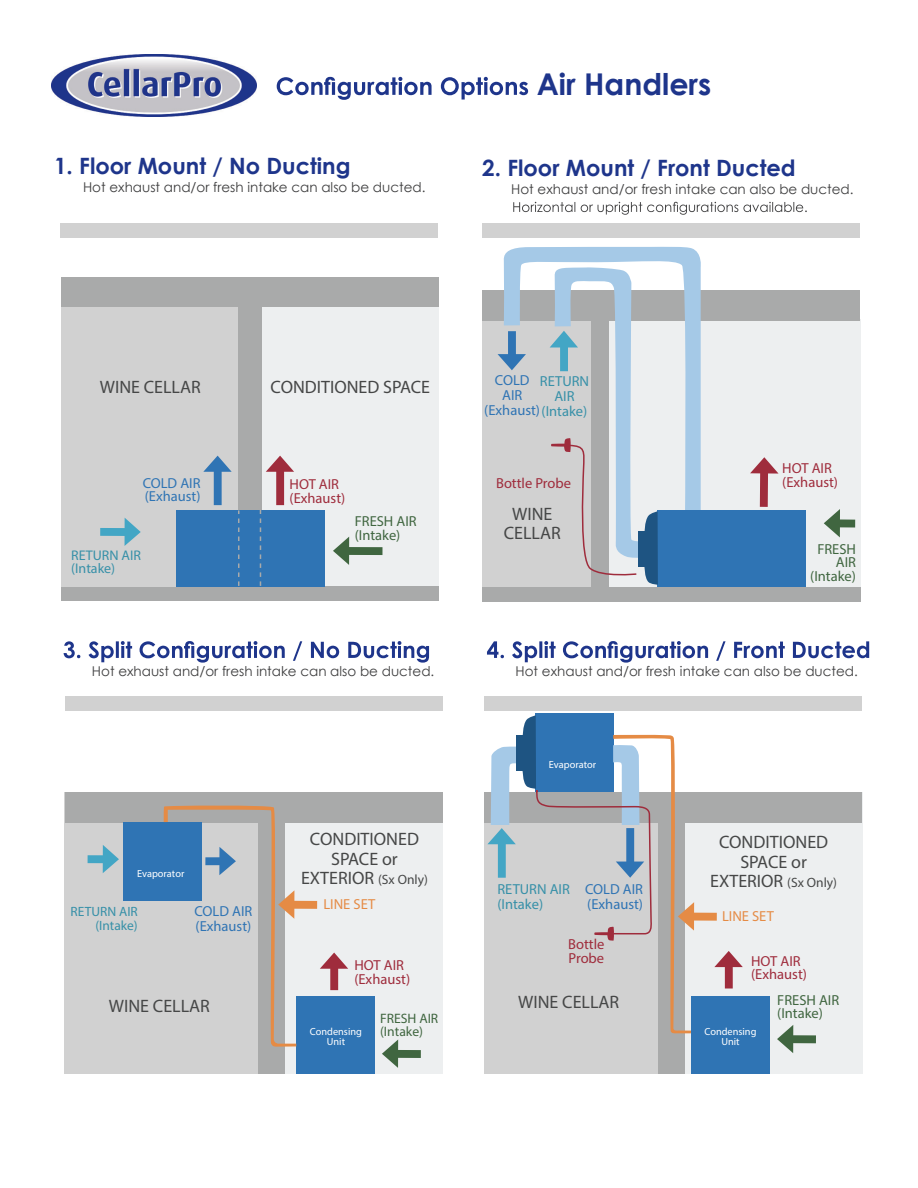
<style>
.page{position:relative;width:918px;height:1188px;background:#fff}
.page>*{position:absolute;margin:0;border:0;box-sizing:border-box;transform-origin:0 0}
.t1{font:700 30px "Century Gothic";color:#1e358b}
.t2{font:700 22.5px "Century Gothic";color:#1e358b}
.t3{font:18px/19.5px "Myriad Pro";color:#464747;text-align:center}
.t4{font:14.55px/13.5px "Myriad Pro";color:#9f2c3c}
.t5{font:14.55px/15px "Myriad Pro";color:#2f74b4}
.t6{font:14.55px/13.5px "Myriad Pro";color:#406640}
.t7{font:14.55px/15px "Myriad Pro";color:#3790a8;text-align:center}
.t8{font:14.55px "Myriad Pro";color:#e58b45}
.t9{font:13.95px/13.8px "Myriad Pro";color:#3790a8}
.t10{font:13.65px/12.8px "Myriad Pro";color:#406640}
.t11{font:13.5px "Century Gothic";color:#3e3e3f}
.t12{font:13.5px/14px "Myriad Pro";color:#3790a8;text-align:right}
.t13{font:10.35px/10.2px "Myriad Pro";color:#fff;text-align:center}
.s1{color:#3790a8}
.s2{font-size:13.5px}
</style>
<div class="page">
<img style="left:51px;top:54px;width:206px;height:62px">
<svg style="left:277px;top:77px;width:251px;height:23px"></svg>
<svg style="left:513px;top:202px;width:294px;height:13px"></svg>
<svg style="left:487px;top:641px;width:382px;height:22px"></svg>
<svg style="left:64px;top:641px;width:365px;height:22px"></svg>
<div style="left:61px;top:223px;width:377px;height:15px;background:#d1d1d1"></div>
<div style="left:61px;top:586px;width:378px;height:15px;background:#a9aaaa"></div>
<div style="left:63px;top:302px;width:376px;height:284px;background:#edeff0"></div>
<div style="left:61px;top:307px;width:192px;height:280px;background:#d1d1d1"></div>
<div style="left:61px;top:277px;width:378px;height:30px;background:#a9aaaa"></div>
<div style="left:177px;top:510px;width:148px;height:76px;background:#2f74b4"></div>
<div style="left:239px;top:305px;width:23px;height:205px;background:#a9aaaa"></div>
<svg style="left:238px;top:510px;width:1px;height:76px"></svg>
<svg style="left:260px;top:456px;width:34px;height:130px"></svg>
<svg style="left:100px;top:518px;width:41px;height:28px"></svg>
<svg style="left:333px;top:537px;width:50px;height:28px"></svg>
<svg style="left:203px;top:456px;width:29px;height:49px"></svg>
<div style="left:609px;top:319px;width:251px;height:282px;background:#edeff0"></div>
<div style="left:482px;top:319px;width:117px;height:282px;background:#d1d1d1"></div>
<div style="left:482px;top:223px;width:378px;height:15px;background:#d1d1d1"></div>
<div style="left:482px;top:290px;width:378px;height:30px;background:#a9aaaa"></div>
<svg style="left:503px;top:246px;width:200px;height:264px"></svg>
<div style="left:658px;top:510px;width:148px;height:76px;background:#2f74b4"></div>
<svg style="left:824px;top:509px;width:31px;height:28px"></svg>
<svg style="left:498px;top:331px;width:28px;height:39px"></svg>
<svg style="left:750px;top:457px;width:29px;height:50px"></svg>
<svg style="left:550px;top:267px;width:111px;height:318px"></svg>
<div style="left:482px;top:587px;width:378px;height:14px;background:#a9aaaa"></div>
<div style="left:239px;top:792px;width:204px;height:282px;background:#edeff0"></div>
<div style="left:65px;top:792px;width:194px;height:282px;background:#d1d1d1"></div>
<div style="left:258px;top:792px;width:26px;height:282px;background:#a9aaaa"></div>
<div style="left:65px;top:696px;width:378px;height:15px;background:#d1d1d1"></div>
<div style="left:65px;top:792px;width:378px;height:30px;background:#a9aaaa"></div>
<svg style="left:382px;top:1039px;width:39px;height:29px"></svg>
<svg style="left:88px;top:845px;width:31px;height:28px"></svg>
<div style="left:297px;top:996px;width:78px;height:78px;background:#2f74b4"></div>
<div style="left:123px;top:822px;width:78px;height:79px;background:#2f74b4"></div>
<svg style="left:163px;top:805px;width:185px;height:242px"></svg>
<div style="left:659px;top:792px;width:203px;height:282px;background:#edeff0"></div>
<div style="left:484px;top:792px;width:175px;height:282px;background:#d1d1d1"></div>
<div style="left:658px;top:792px;width:26px;height:282px;background:#a9aaaa"></div>
<div style="left:485px;top:696px;width:377px;height:15px;background:#d1d1d1"></div>
<div style="left:484px;top:792px;width:378px;height:30px;background:#a9aaaa"></div>
<svg style="left:777px;top:1025px;width:39px;height:28px"></svg>
<div style="left:691px;top:996px;width:78px;height:78px;background:#2f74b4"></div>
<svg style="left:487px;top:715px;width:256px;height:319px"></svg>
<h2 class="t2" style="left:54px;top:149px;width:298px">1. Floor Mount / No Ducting</h2>
<p class="t11" style="left:83px;top:178px;width:344px">Hot exhaust and/or fresh intake can also be ducted.</p>
<h1 class="t1" style="left:537px;top:61px;width:176px">Air Handlers</h1>
<h2 class="t2" style="left:482px;top:151px;width:315px">2. Floor Mount / Front Ducted</h2>
<p class="t11" style="left:511px;top:180px;width:344px">Hot exhaust and/or fresh intake can also be ducted.</p>
<h3 class="t3" style="left:100px;top:377px;width:102px">WINE CELLAR</h3>
<h3 class="t3" style="left:271px;top:377px;width:161px">CONDITIONED SPACE</h3>
<p class="t5" style="left:143px;top:476px;width:59px;line-height:13.5px">COLD AIR (Exhaust)</p>
<p class="t9" style="left:71px;top:548px;width:71px">RETURN AIR (Intake)</p>
<p class="t4" style="left:290px;top:477px;width:57px">HOT AIR (Exhaust)</p>
<p class="t6" style="left:355px;top:514px;width:63px;line-height:14.2px">FRESH AIR (Intake)</p>
<p class="t5" style="left:495px;top:373px;width:36px">COLD</p>
<p class="t5" style="left:502px;top:388px;width:22px">AIR</p>
<p class="t5" style="left:484px;top:403px;width:105px">(Exhaust)<span class="s1">(Intake)</span></p>
<p class="t7" style="left:540px;top:373px;width:51px">RETURN<br>AIR</p>
<p class="t4" style="left:496px;top:476px;width:76px">Bottle Probe</p>
<h3 class="t3" style="left:504px;top:504px;width:59px">WINE<br>CELLAR</h3>
<p class="t4" style="left:782px;top:462px;width:57px">HOT AIR (Exhaust)</p>
<p class="t6" style="left:810px;top:542px;width:47px;text-align:right">FRESH<br>AIR (Intake)</p>
<p class="t11" style="left:92px;top:662px;width:344px">Hot exhaust and/or fresh intake can also be ducted.</p>
<p class="t11" style="left:516px;top:662px;width:344px">Hot exhaust and/or fresh intake can also be ducted.</p>
<p class="t13" style="left:549px;top:760px;width:49px">Evaporator</p>
<p class="t13" style="left:137px;top:868px;width:49px">Evaporator</p>
<p class="t12" style="left:71px;top:904px;width:69px">RETURN AIR (Intake)</p>
<p class="t5" style="left:194px;top:904px;width:59px">COLD AIR (Exhaust)</p>
<h3 class="t3" style="left:109px;top:996px;width:103px">WINE CELLAR</h3>
<h3 class="t3" style="left:301px;top:829px;width:128px">CONDITIONED<br>SPACE or<br>EXTERIOR <span class="s2">(Sx Only)</span></h3>
<p class="t8" style="left:323px;top:896px;width:53px">LINE SET</p>
<p class="t4" style="left:354px;top:958px;width:57px">HOT AIR (Exhaust)</p>
<p class="t13" style="left:310px;top:1026px;width:54px">Condensing<br>Unit</p>
<p class="t10" style="left:380px;top:1012px;width:60px">FRESH AIR (Intake)</p>
<p class="t7" style="left:497px;top:881px;width:74px;text-align:left">RETURN AIR (Intake)</p>
<p class="t5" style="left:585px;top:881px;width:59px">COLD AIR (Exhaust)</p>
<p class="t4" style="left:568px;top:938px;width:38px">Bottle<br>Probe</p>
<h3 class="t3" style="left:518px;top:992px;width:103px">WINE CELLAR</h3>
<h3 class="t3" style="left:710px;top:832px;width:128px">CONDITIONED<br>SPACE or<br>EXTERIOR <span class="s2">(Sx Only)</span></h3>
<p class="t8" style="left:722px;top:908px;width:53px">LINE SET</p>
<p class="t4" style="left:751px;top:954px;width:57px">HOT AIR (Exhaust)</p>
<p class="t6" style="left:777px;top:993px;width:63px">FRESH AIR (Intake)</p>
<p class="t13" style="left:704px;top:1026px;width:54px">Condensing<br>Unit</p>
</div>
